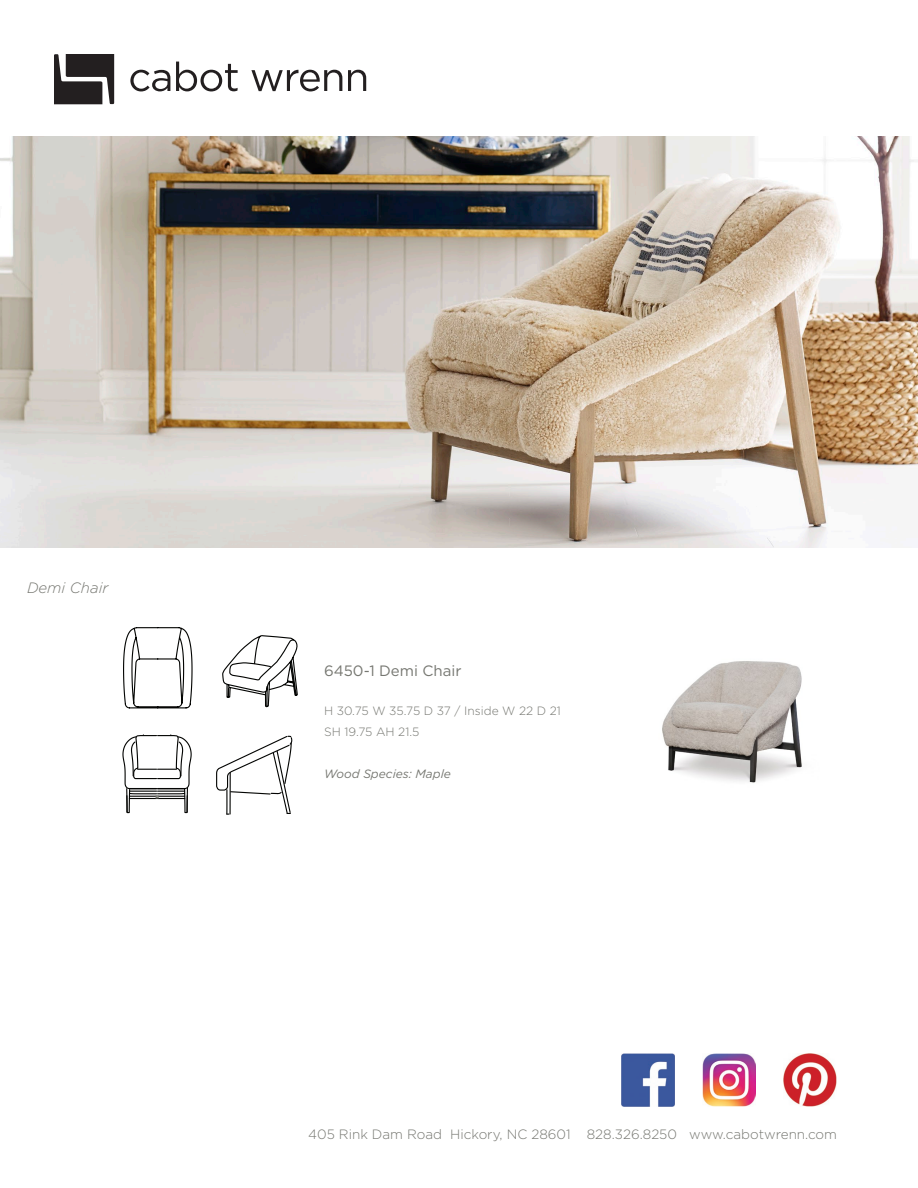
<style>
.page{position:relative;width:918px;height:1188px;background:#fff}
.page>*{position:absolute;margin:0;border:0;box-sizing:border-box;transform-origin:0 0}
.t1{font:15px "Gotham";color:#767771}
.t2{font:italic 300 15px "Gotham";color:#767771}
.t3{font:300 13.5px "Gotham";color:#767771}
.t4{font:300 12px "Gotham";color:#767771}
.t5{font:italic 12px "Gotham";color:#767771}
</style>
<div class="page">
<svg style="left:130px;top:70px;width:40px;height:21px"></svg>
<svg style="left:176px;top:62px;width:62px;height:29px"></svg>
<svg style="left:251px;top:70px;width:91px;height:21px"></svg>
<svg style="left:348px;top:70px;width:18px;height:21px"></svg>
<svg style="left:54px;top:54px;width:60px;height:50px;background:#464344"></svg>
<img style="left:662px;top:661px;width:140px;height:122px">
<img style="left:621px;top:1053px;width:54px;height:54px">
<img style="left:702px;top:1053px;width:54px;height:54px">
<img style="left:783px;top:1053px;width:54px;height:54px">
<img style="left:0;top:136px;width:918px;height:411px">
<svg style="left:122px;top:627px;width:176px;height:188px"></svg>
<p class="t2" style="left:27px;top:578px;width:83px">Demi Chair</p>
<p class="t1" style="left:324px;top:661px;width:139px">6450-1 Demi Chair</p>
<p class="t4" style="left:324px;top:703px;width:238px">H 30.75 W 35.75 D 37 / Inside W 22 D 21</p>
<p class="t4" style="left:324px;top:724px;width:97px">SH 19.75 AH 21.5</p>
<p class="t5" style="left:324px;top:766px;width:129px">Wood Species: Maple</p>
<p class="t3" style="left:308px;top:1126px;width:530px">405 Rink Dam Road Hickory, NC 28601 828.326.8250 www.cabotwrenn.com</p>
</div>
